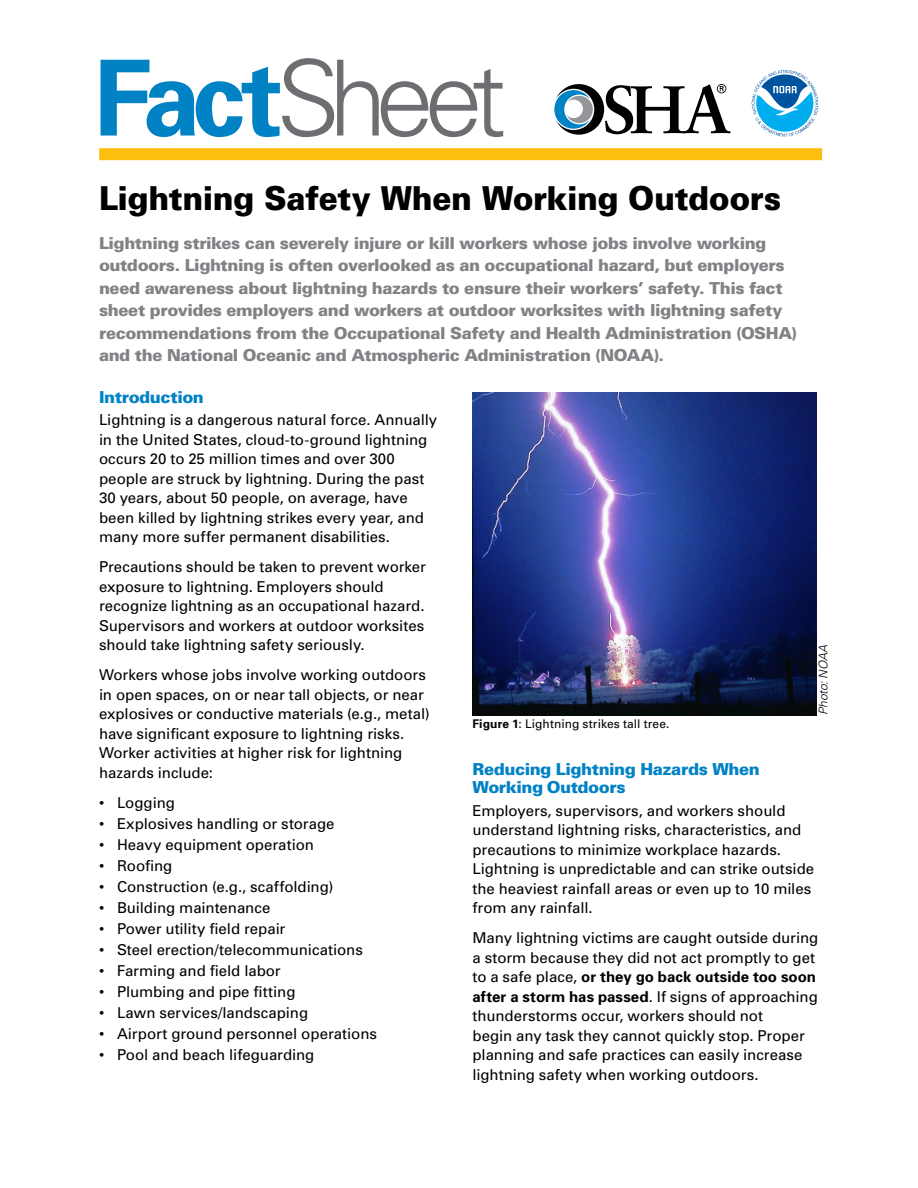
<style>
.page{position:relative;width:918px;height:1188px;background:#fff}
.page>*{position:absolute;margin:0;border:0;box-sizing:border-box;transform-origin:0 0}
.t1{font:300 105px "Univers";letter-spacing:-.11em;color:#6d6e71}
.Title_of_FactSheet{font:900 33px "Univers";letter-spacing:-.015em;color:#000;scale:.95 1}
.Highlighted_Paragrap{font:900 16.5px/22.5px "Univers";letter-spacing:-.025em;color:#808285}
.Subhead{font:900 16.5px/18.8px "Univers";letter-spacing:-.025em;color:#0082c4}
.Bodytext{font:15px/19.5px "Univers";letter-spacing:-.005em;color:#000}
.t2{font:12px "Univers";letter-spacing:.005em;color:#000}
.t3{font:italic 300 12px "Univers";color:#000}
.s1{font-weight:700;color:#0082c4}
.s2{font-weight:700}
</style>
<div class="page">
<div style="left:99px;top:148px;width:723px;height:12px;background:#febe10"></div>
<svg style="left:554px;top:84px;width:176px;height:51px"></svg>
<svg style="left:751px;top:70px;width:67px;height:67px"></svg>
<img style="left:473px;top:393px;width:343px;height:322px">
<h1 class="t1" style="left:93px;top:35px;width:414px"><span class="s1">Fact</span>Sheet</h1>
<h1 class="Title_of_FactSheet" style="left:99px;top:178px;width:720px">Lightning Safety When Working Outdoors</h1>
<p class="Highlighted_Paragrap" style="left:99px;top:231px;width:700px">Lightning strikes can severely injure or kill workers whose jobs involve working outdoors. Lightning is often overlooked as an occupational hazard, but employers need awareness about lightning hazards to ensure their workers’ safety. This fact sheet provides employers and workers at outdoor worksites with lightning safety recommendations from the Occupational Safety and Health Administration (OSHA) and the National Oceanic and Atmospheric Administration (NOAA).</p>
<h2 class="Subhead" style="left:99px;top:387px;width:106px">Introduction</h2>
<p class="Bodytext" style="left:99px;top:410px;width:340px">Lightning is a dangerous natural force. Annually in the United States, cloud-to-ground lightning occurs 20 to 25 million times and over 300 people are struck by lightning. During the past 30 years, about 50 people, on average, have been killed by lightning strikes every year, and many more suffer permanent disabilities.</p>
<p class="Bodytext" style="left:99px;top:557px;width:329px">Precautions should be taken to prevent worker exposure to lightning. Employers should recognize lightning as an occupational hazard.<br>Supervisors and workers at outdoor worksites should take lightning safety seriously.</p>
<p class="Bodytext" style="left:99px;top:665px;width:332px">Workers whose jobs involve working outdoors in open spaces, on or near tall objects, or near explosives or conductive materials (e.g., metal) have significant exposure to lightning risks.<br>Worker activities at higher risk for lightning hazards include:</p>
<p class="Bodytext" style="left:99px;top:792px;width:78px">• Logging</p>
<p class="Bodytext" style="left:99px;top:813px;width:237px">• Explosives handling or storage</p>
<p class="Bodytext" style="left:99px;top:834px;width:216px">• Heavy equipment operation</p>
<p class="Bodytext" style="left:99px;top:855px;width:75px">• Roofing</p>
<p class="Bodytext" style="left:99px;top:876px;width:236px">• Construction (e.g., scaffolding)</p>
<p class="Bodytext" style="left:99px;top:897px;width:173px">• Building maintenance</p>
<p class="Bodytext" style="left:99px;top:918px;width:188px">• Power utility field repair</p>
<p class="Bodytext" style="left:99px;top:939px;width:265px">• Steel erection/telecommunications</p>
<p class="Bodytext" style="left:99px;top:960px;width:183px">• Farming and field labor</p>
<p class="Bodytext" style="left:99px;top:981px;width:198px">• Plumbing and pipe fitting</p>
<p class="Bodytext" style="left:99px;top:1002px;width:211px">• Lawn services/landscaping</p>
<p class="Bodytext" style="left:99px;top:1023px;width:280px">• Airport ground personnel operations</p>
<p class="Bodytext" style="left:99px;top:1044px;width:217px">• Pool and beach lifeguarding</p>
<p class="t3" style="left:816px;top:715px;width:71px;rotate:-90deg">Photo: NOAA</p>
<p class="t2" style="left:472px;top:716px;width:198px"><span class="s2">Figure 1</span>: Lightning strikes tall tree.</p>
<h2 class="Subhead" style="left:472px;top:759px;width:289px">Reducing Lightning Hazards When<br>Working Outdoors</h2>
<p class="Bodytext" style="left:472px;top:800px;width:343px">Employers, supervisors, and workers should understand lightning risks, characteristics, and precautions to minimize workplace hazards.<br>Lightning is unpredictable and can strike outside the heaviest rainfall areas or even up to 10 miles from any rainfall.</p>
<p class="Bodytext" style="left:472px;top:928px;width:347px">Many lightning victims are caught outside during a storm because they did not act promptly to get to a safe place, <span class="s2">or they go back outside too soon after a storm has passed</span>. If signs of approaching thunderstorms occur, workers should not<br>begin any task they cannot quickly stop. Proper planning and safe practices can easily increase lightning safety when working outdoors.</p>
</div>
